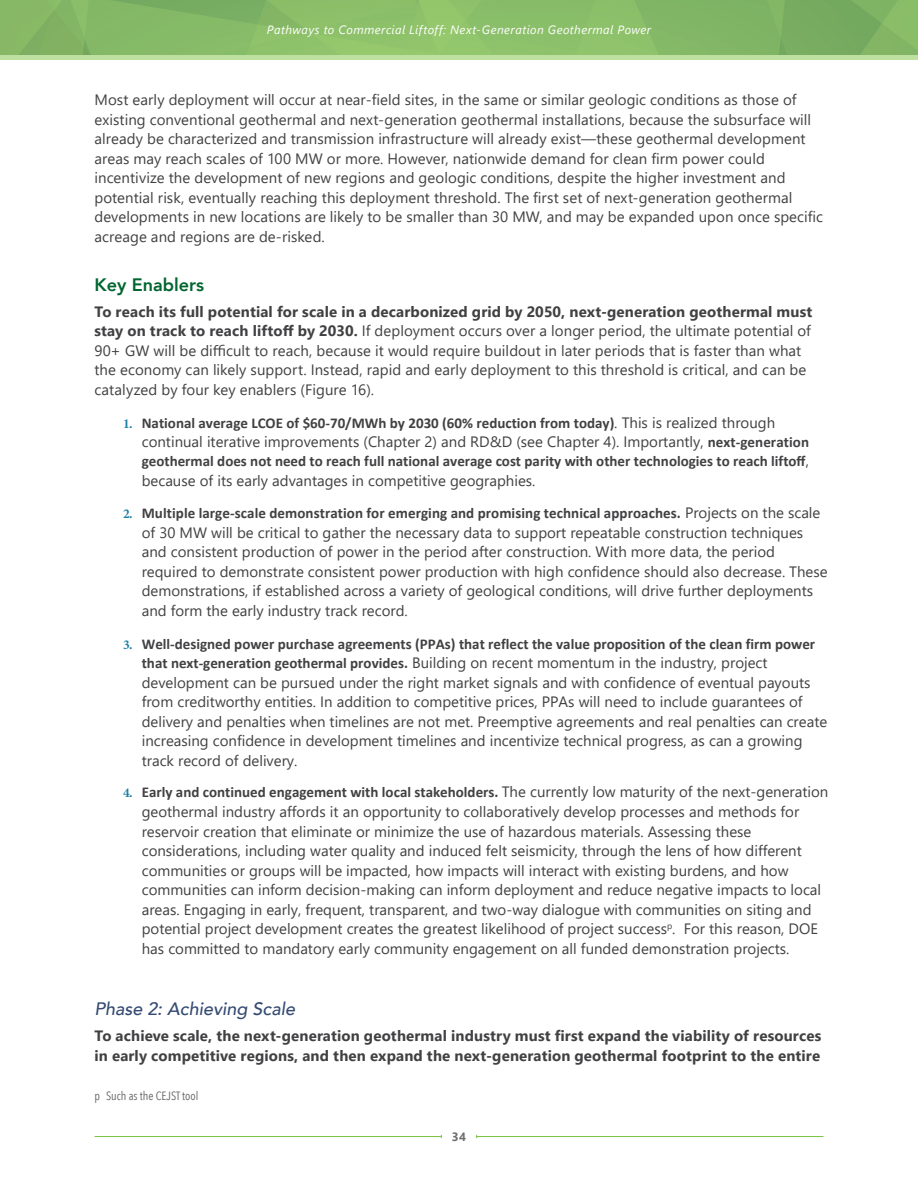
<style>
.page{position:relative;width:918px;height:1188px;background:#fff}
.page>*{position:absolute;margin:0;border:0;box-sizing:border-box;transform-origin:0 0}
.t1{font:italic 500 18px "Avenir";letter-spacing:.005em;color:#354b72}
.t2{font:800 18px "Avenir";color:#01652f}
.t3{font:15px/19.5px "Segoe UI";color:#414042}
.t4{font:700 15px/19.5px "Calibri";color:#414042}
.t5{font:700 15px/19.5px "Segoe UI";letter-spacing:.01em;color:#414042}
.t6{font:italic 12px "Segoe UI";letter-spacing:.04em;color:#fff}
.Footnote{font:12px "Avenir Next Condensed";color:#636466}
.t7{font:700 12px "Segoe UI";color:#6d6e71}
.s1{font-weight:700}
.s2{font-family:"Minion Pro";font-size:13.5px;color:#1f7fa5}
.s3{font-family:"Segoe UI";font-weight:400}
.s4{font-family:"Minion Pro";font-weight:700;font-size:13.5px;color:#1f7fa5}
.s5{font-family:"Calibri";font-weight:700}
</style>
<div class="page">
<img style="left:0;top:0;width:918px;height:55px">
<hr style="left:477px;top:1136px;width:346px;height:1px;background:#7cc242">
<hr style="left:94px;top:1136px;width:347px;height:1px;background:#7cc242">
<hr style="left:0;top:55px;width:918px;height:4px;background:#bde0a0">
<p class="t6" style="left:267px;top:19px;width:386px">Pathways to Commercial Liftoff: Next-Generation Geothermal Power</p>
<p class="t3" style="left:94px;top:89px;width:730px">Most early deployment will occur at near-field sites, in the same or similar geologic conditions as those of existing conventional geothermal and next-generation geothermal installations, because the subsurface will already be characterized and transmission infrastructure will already exist—these geothermal development areas may reach scales of 100 MW or more. However, nationwide demand for clean firm power could incentivize the development of new regions and geologic conditions, despite the higher investment and potential risk, eventually reaching this deployment threshold. The first set of next-generation geothermal developments in new locations are likely to be smaller than 30 MW, and may be expanded upon once specific acreage and regions are de-risked.</p>
<h3 class="t2" style="left:94px;top:270px;width:111px">Key Enablers</h3>
<p class="t3" style="left:94px;top:300px;width:719px"><span class="s1">To reach its full potential for scale in a decarbonized grid by 2050, next-generation geothermal must stay on track to reach liftoff by 2030.</span> If deployment occurs over a longer period, the ultimate potential of 90+ GW will be difficult to reach, because it would require buildout in later periods that is faster than what the economy can likely support. Instead, rapid and early deployment to this threshold is critical, and can be catalyzed by four key enablers (Figure 16).</p>
<p class="t4" style="left:142px;top:413px;width:669px;text-indent:-19px"><span class="s2">1.</span> National average LCOE of $60-70/MWh by 2030 (60% reduction from today)<span class="s3">. This is realized through continual iterative improvements (Chapter 2) and RD&amp;D (see Chapter 4). Importantly,</span> next-generation geothermal does not need to reach full national average cost parity with other technologies to reach liftoff<span class="s3">, because of its early advantages in competitive geographies.</span></p>
<p class="t3" style="left:142px;top:502px;width:687px;text-indent:-19px"><span class="s4">2.</span> <span class="s5">Multiple large-scale demonstration for emerging and promising technical approaches.</span> Projects on the scale of 30 MW will be critical to gather the necessary data to support repeatable construction techniques and consistent production of power in the period after construction. With more data, the period required to demonstrate consistent power production with high confidence should also decrease. These demonstrations, if established across a variety of geological conditions, will drive further deployments and form the early industry track record.</p>
<p class="t3" style="left:142px;top:632px;width:687px;text-indent:-19px"><span class="s4">3.</span> <span class="s5">Well-designed power purchase agreements (PPAs) that reflect the value proposition of the clean firm power that next-generation geothermal provides.</span> Building on recent momentum in the industry, project development can be pursued under the right market signals and with confidence of eventual payouts from creditworthy entities. In addition to competitive prices, PPAs will need to include guarantees of delivery and penalties when timelines are not met. Preemptive agreements and real penalties can create increasing confidence in development timelines and incentivize technical progress, as can a growing track record of delivery.</p>
<p class="t3" style="left:142px;top:781px;width:688px;text-indent:-19px"><span class="s4">4.</span> <span class="s5">Early and continued engagement with local stakeholders.</span> The currently low maturity of the next-generation geothermal industry affords it an opportunity to collaboratively develop processes and methods for reservoir creation that eliminate or minimize the use of hazardous materials. Assessing these considerations, including water quality and induced felt seismicity, through the lens of how different communities or groups will be impacted, how impacts will interact with existing burdens, and how communities can inform decision-making can inform deployment and reduce negative impacts to local areas. Engaging in early, frequent, transparent, and two-way dialogue with communities on siting and potential project development creates the greatest likelihood of project success<sup>p</sup>. For this reason, DOE has committed to mandatory early community engagement on all funded demonstration projects.</p>
<h4 class="t1" style="left:94px;top:998px;width:202px">Phase 2: Achieving Scale</h4>
<p class="t5" style="left:94px;top:1025px;width:729px">To achieve scale, the next-generation geothermal industry must first expand the viability of resources in early competitive regions, and then expand the next-generation geothermal footprint to the entire</p>
<p class="Footnote" style="left:94px;top:1086px;width:106px">p Such as the CEJST tool</p>
<p class="t7" style="left:452px;top:1125px;width:16px">34</p>
</div>
